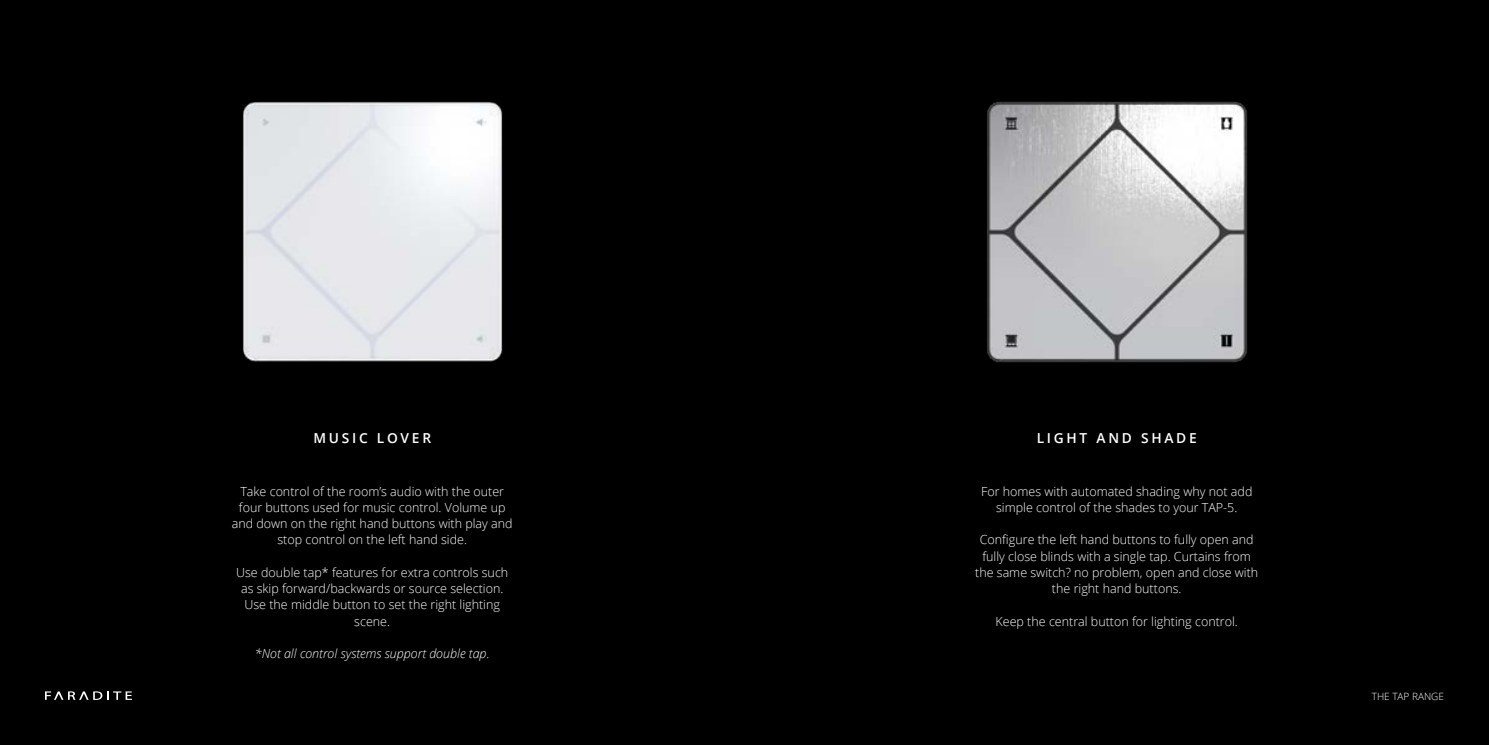
<style>
.page{position:relative;width:1489px;height:745px;background:#fff}
.page>*{position:absolute;margin:0;border:0;box-sizing:border-box;transform-origin:0 0}
.t1{font:600 13.75px "Open Sans";letter-spacing:.2em;color:#fff}
.t2{font:300 12.5px/16.2px "Open Sans";color:#fff;text-align:center}
.t3{font:italic 300 12.5px "Open Sans";color:#fff}
.t4{font:300 10px "Open Sans";color:#fff}
</style>
<div class="page">
<div style="left:0;top:0;width:744px;height:744px;background:#000"></div>
<div style="left:744px;top:0;width:744px;height:744px;background:#000"></div>
<svg style="left:45px;top:691px;width:87px;height:8px"></svg>
<img style="left:987px;top:101px;width:260px;height:262px">
<img style="left:242px;top:102px;width:261px;height:260px">
<p class="t1" style="left:313px;top:428px;width:119px">MUSIC LOVER</p>
<p class="t2" style="left:232px;top:482px;width:282px">Take control of the room’s audio with the outer four buttons used for music control. Volume up and down on the right hand buttons with play and stop control on the left hand side.</p>
<p class="t2" style="left:236px;top:563px;width:274px">Use double tap* features for extra controls such as skip forward/backwards or source selection.<br>Use the middle button to set the right lighting scene.</p>
<p class="t3" style="left:255px;top:644px;width:236px">*Not all control systems support double tap.</p>
<p class="t1" style="left:1036px;top:428px;width:162px">LIGHT AND SHADE</p>
<p class="t2" style="left:981px;top:482px;width:273px">For homes with automated shading why not add simple control of the shades to your TAP-5.</p>
<p class="t2" style="left:975px;top:531px;width:285px">Configure the left hand buttons to fully open and fully close blinds with a single tap. Curtains from the same switch? no problem, open and close with the right hand buttons.</p>
<p class="t2" style="left:995px;top:612px;width:244px">Keep the central button for lighting control.</p>
<p class="t4" style="left:1371px;top:689px;width:74px">THE TAP RANGE</p>
</div>
